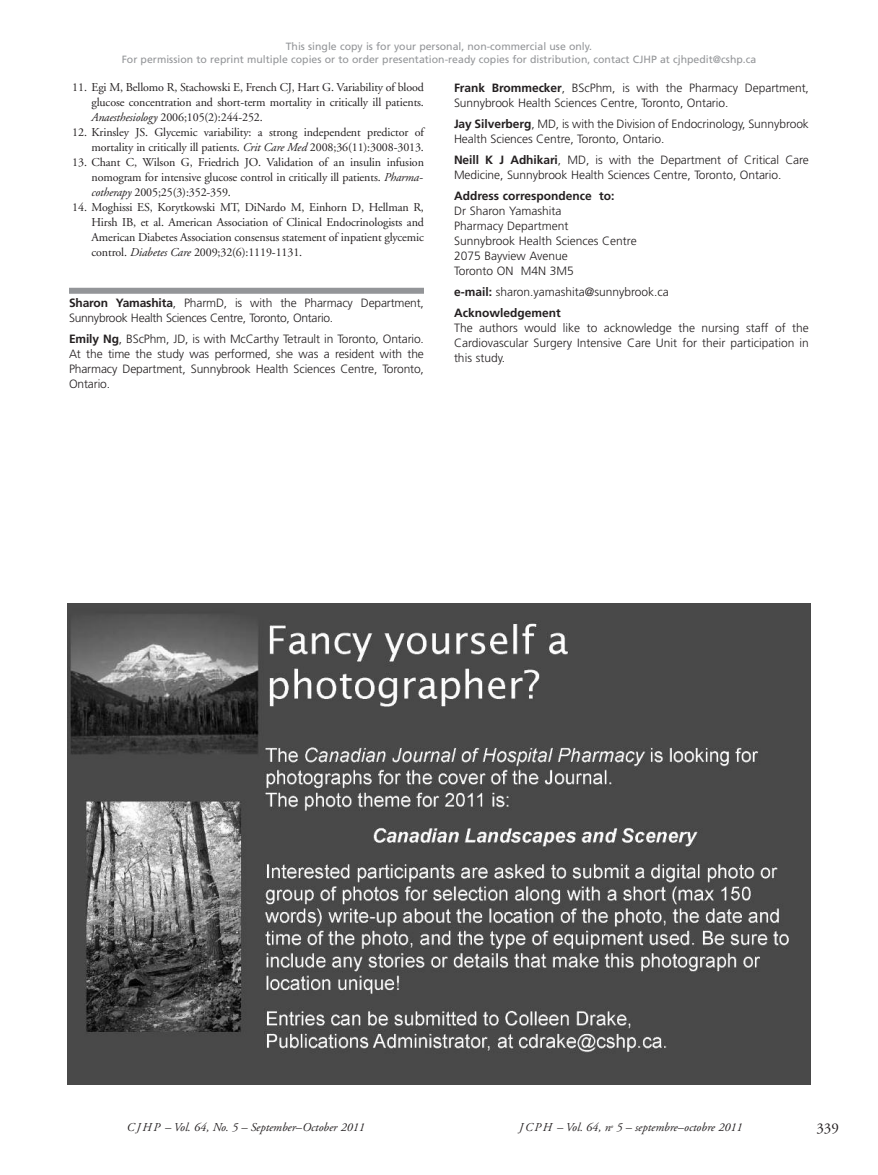
<style>
.page{position:relative;width:878px;height:1175px;background:#fff}
.page>*{position:absolute;margin:0;border:0;box-sizing:border-box;transform-origin:0 0}
.t1{font:15px "Adobe Garamond";color:#231f20}
.t2{font:300 12px/15px "Frutiger";letter-spacing:-.005em;color:#231f20}
.t3{font:12px/15px "Adobe Garamond";letter-spacing:-.01em;color:#231f20;text-align:justify}
.t4{font:italic 12px "Adobe Garamond";color:#231f20}
.t5{font:700 12px "Frutiger";color:#231f20}
.t6{font:10.5px/12.6px "Frutiger";color:#939598;text-align:center}
.s1{font-style:italic}
.s2{font-weight:700}
</style>
<div class="page">
<div style="left:69px;top:288px;width:355px;height:6px;background:#939598"></div>
<img style="left:68px;top:603px;width:742px;height:481px">
<p class="t6" style="left:122px;top:41px;width:636px">This single copy is for your personal, non-commercial use only.<br>For permission to reprint multiple copies or to order presentation-ready copies for distribution, contact CJHP at cjhpedit@cshp.ca</p>
<p class="t3" style="left:92px;top:81px;width:334px;text-indent:-19px">11. Egi M, Bellomo R, Stachowski E, French CJ, Hart G. Variability of blood glucose concentration and short-term mortality in critically ill patients.<br><span class="s1">Anaesthesiology</span> 2006;105(2):244-252.</p>
<p class="t3" style="left:72px;top:126px;width:353px;text-align:right">12. Krinsley JS. Glycemic variability: a strong independent predictor of mortality in critically ill patients. <span class="s1">Crit Care Med</span> 2008;36(11):3008-3013.</p>
<p class="t3" style="left:92px;top:156px;width:334px;text-align:left;text-indent:-19px">13. Chant C, Wilson G, Friedrich JO. Validation of an insulin infusion nomogram for intensive glucose control in critically ill patients. <span class="s1">Pharma&shy;cotherapy</span> 2005;25(3):352-359.</p>
<p class="t3" style="left:92px;top:201px;width:334px;text-indent:-19px">14. Moghissi ES, Korytkowski MT, DiNardo M, Einhorn D, Hellman R, Hirsh IB, et al. American Association of Clinical Endocrinologists and American Diabetes Association consensus statement of inpatient glycemic control. <span class="s1">Diabetes Care</span> 2009;32(6):1119-1131.</p>
<p class="t2" style="left:69px;top:296px;width:356px"><span class="s2">Sharon Yamashita</span>, PharmD, is with the Pharmacy Department,<br>Sunnybrook Health Sciences Centre, Toronto, Ontario.</p>
<p class="t2" style="left:69px;top:332px;width:356px;text-align:justify"><span class="s2">Emily Ng</span>, BScPhm, JD, is with McCarthy Tetrault in Toronto, Ontario.<br>At the time the study was performed, she was a resident with the Pharmacy Department, Sunnybrook Health Sciences Centre, Toronto, Ontario.</p>
<p class="t2" style="left:454px;top:81px;width:356px"><span class="s2">Frank Brommecker</span>, BScPhm, is with the Pharmacy Department,<br>Sunnybrook Health Sciences Centre, Toronto, Ontario.</p>
<p class="t2" style="left:454px;top:117px;width:356px"><span class="s2">Jay Silverberg</span>, MD, is with the Division of Endocrinology, Sunnybrook<br>Health Sciences Centre, Toronto, Ontario.</p>
<p class="t2" style="left:454px;top:153px;width:356px"><span class="s2">Neill K J Adhikari</span>, MD, is with the Department of Critical Care<br>Medicine, Sunnybrook Health Sciences Centre, Toronto, Ontario.</p>
<p class="t5" style="left:454px;top:190px;width:162px">Address correspondence to:</p>
<p class="t2" style="left:454px;top:204px;width:184px">Dr Sharon Yamashita<br>Pharmacy Department<br>Sunnybrook Health Sciences Centre<br>2075 Bayview Avenue<br>Toronto ON M4N 3M5</p>
<p class="t2" style="left:454px;top:282px;width:216px;line-height:21px"><span class="s2">e-mail:</span> sharon.yamashita@sunnybrook.ca<br><span class="s2">Acknowledgement</span></p>
<p class="t2" style="left:454px;top:321px;width:356px;text-align:justify">The authors would like to acknowledge the nursing staff of the Cardiovascular Surgery Intensive Care Unit for their participation in this study.</p>
<p class="t4" style="left:127px;top:1122px;width:239px">CJHP – Vol. 64, No. 5 – September–October 2011</p>
<p class="t4" style="left:519px;top:1122px;width:225px">JCPH – Vol. 64, n<sup>o</sup> 5 – septembre–octobre 2011</p>
<p class="t1" style="left:816px;top:1122px;width:24px">339</p>
</div>
